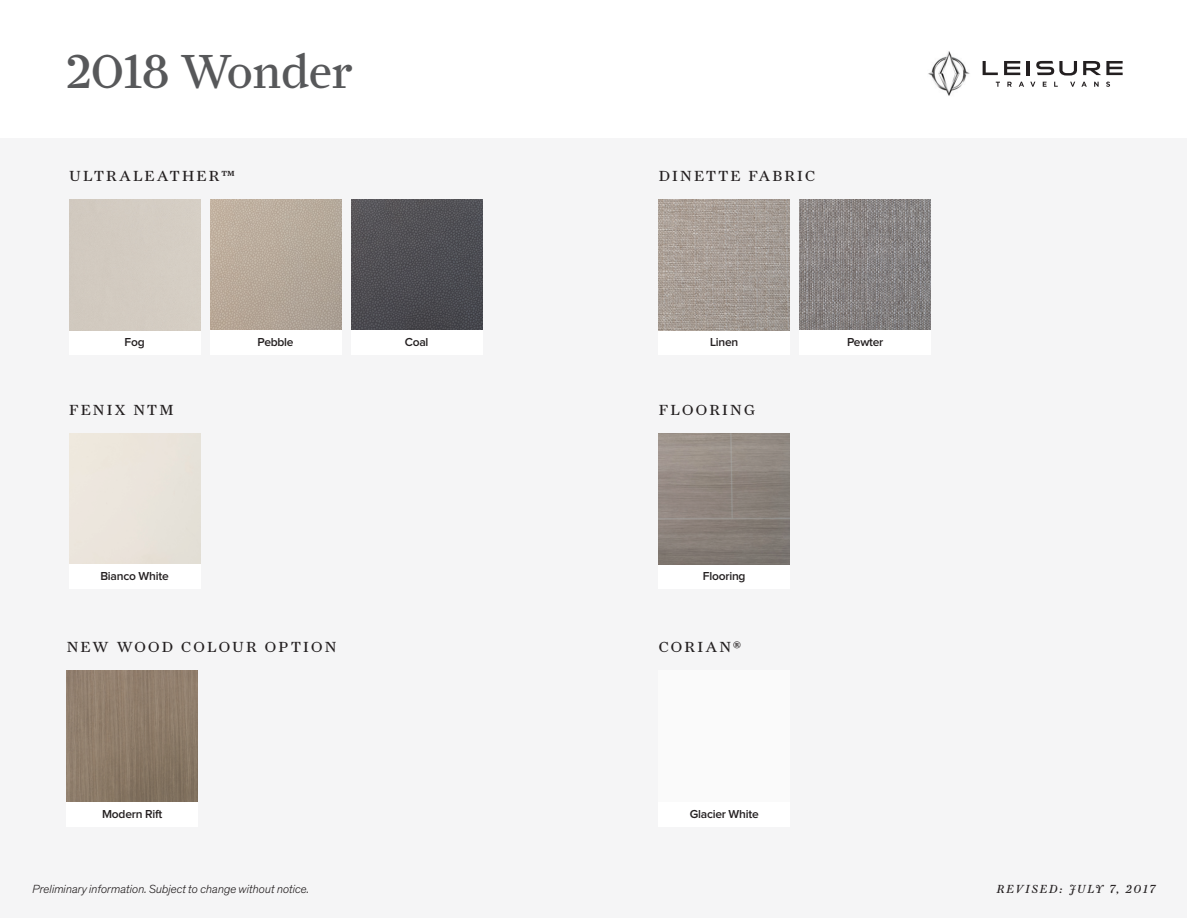
<style>
.page{position:relative;width:1188px;height:918px;background:#fff}
.page>*{position:absolute;margin:0;border:0;box-sizing:border-box;transform-origin:0 0}
.t1{font:48px "Farnham Display";color:#57585a}
.t2{font:14.7px "Farnham Display";letter-spacing:.15em;color:#231f20}
.t3{font:600 12px "Proxima Nova";letter-spacing:-.02em;color:#231f20}
.t4{font:italic 300 12px "Theinhardt";color:#231f20}
.t5{font:italic 11.7px "Farnham Display";letter-spacing:.15em;color:#231f20}
</style>
<div class="page">
<div style="left:1px;top:138px;width:1186px;height:780px;background:#f5f5f6"></div>
<img style="left:928px;top:51px;width:42px;height:45px">
<svg style="left:983px;top:61px;width:15px;height:14px"></svg>
<svg style="left:1004px;top:61px;width:16px;height:14px"></svg>
<hr style="left:1027px;top:61px;width:3px;height:14px;background:#231f20">
<svg style="left:1036px;top:61px;width:41px;height:15px"></svg>
<svg style="left:1083px;top:61px;width:40px;height:14px"></svg>
<svg style="left:996px;top:82px;width:4px;height:5px"></svg>
<svg style="left:1007px;top:82px;width:5px;height:5px"></svg>
<svg style="left:1019px;top:82px;width:5px;height:5px"></svg>
<svg style="left:1030px;top:82px;width:5px;height:5px"></svg>
<svg style="left:1043px;top:82px;width:4px;height:5px"></svg>
<svg style="left:1054px;top:82px;width:4px;height:5px"></svg>
<svg style="left:1070px;top:82px;width:5px;height:5px"></svg>
<svg style="left:1081px;top:82px;width:6px;height:5px"></svg>
<svg style="left:1094px;top:82px;width:5px;height:5px"></svg>
<svg style="left:1106px;top:82px;width:4px;height:5px"></svg>
<div style="left:69px;top:331px;width:131px;height:24px;background:#fff"></div>
<img style="left:210px;top:199px;width:131px;height:131px">
<img style="left:351px;top:199px;width:131px;height:131px">
<div style="left:210px;top:331px;width:131px;height:24px;background:#fff"></div>
<div style="left:351px;top:331px;width:131px;height:24px;background:#fff"></div>
<div style="left:659px;top:331px;width:131px;height:24px;background:#fff"></div>
<img style="left:659px;top:199px;width:131px;height:132px">
<img style="left:800px;top:199px;width:131px;height:131px">
<div style="left:800px;top:331px;width:131px;height:24px;background:#fff"></div>
<div style="left:659px;top:564px;width:131px;height:25px;background:#fff"></div>
<div style="left:659px;top:802px;width:131px;height:24px;background:#fff"></div>
<div style="left:67px;top:802px;width:131px;height:24px;background:#fff"></div>
<img style="left:659px;top:433px;width:131px;height:131px">
<div style="left:659px;top:671px;width:131px;height:131px;background:#fafafa"></div>
<img style="left:67px;top:671px;width:131px;height:131px">
<div style="left:69px;top:564px;width:131px;height:25px;background:#fff"></div>
<h1 class="t1" style="left:67px;top:43px;width:287px">2018 Wonder</h1>
<p class="t2" style="left:69px;top:167px;width:167px">ULTRALEATHER™</p>
<p class="t2" style="left:659px;top:167px;width:158px">DINETTE FABRIC</p>
<p class="t3" style="left:125px;top:337px;width:22px">Fog</p>
<p class="t3" style="left:258px;top:337px;width:38px">Pebble</p>
<p class="t3" style="left:405px;top:337px;width:25px">Coal</p>
<p class="t3" style="left:710px;top:337px;width:30px">Linen</p>
<p class="t3" style="left:847px;top:337px;width:38px">Pewter</p>
<p class="t2" style="left:69px;top:401px;width:106px">FENIX NTM</p>
<p class="t2" style="left:659px;top:401px;width:98px">FLOORING</p>
<p class="t3" style="left:100px;top:571px;width:70px">Bianco White</p>
<p class="t3" style="left:703px;top:571px;width:44px">Flooring</p>
<p class="t2" style="left:67px;top:639px;width:271px">NEW WOOD COLOUR OPTION</p>
<p class="t2" style="left:659px;top:639px;width:84px">CORIAN®</p>
<p class="t3" style="left:102px;top:808px;width:62px">Modern Rift</p>
<p class="t3" style="left:690px;top:808px;width:70px">Glacier White</p>
<p class="t4" style="left:32px;top:882px;width:278px">Preliminary information. Subject to change without notice.</p>
<p class="t5" style="left:997px;top:883px;width:160px">REVISED: JULY 7, 2017</p>
</div>
